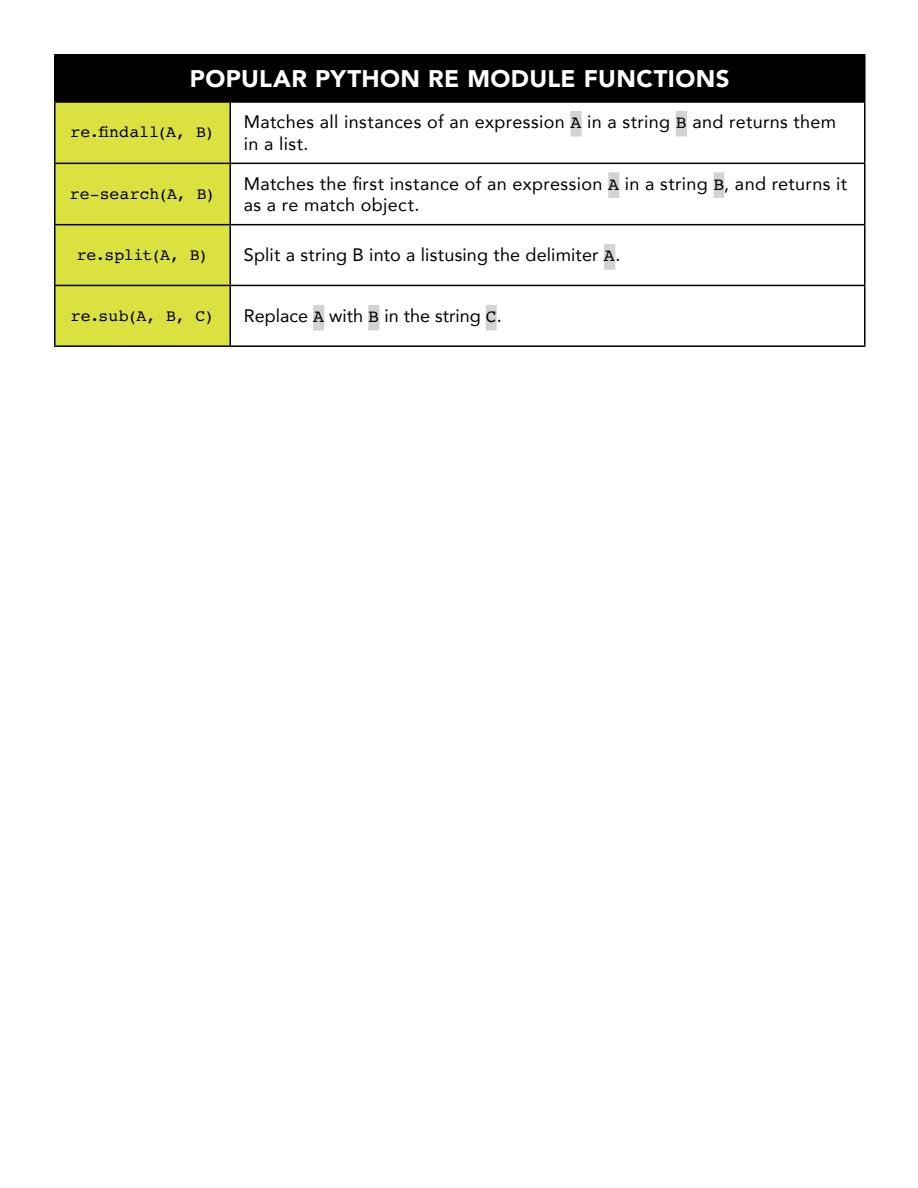
<style>
.page{position:relative;width:918px;height:1188px;background:#fff}
.page>*{position:absolute;margin:0;border:0;box-sizing:border-box;transform-origin:0 0}
.t1{font:900 24px "Avenir";letter-spacing:.02em;color:#fff}
.t2{font:18px/21.6px "Avenir";letter-spacing:.015em;color:#000}
.t3{font:16.5px "Courier";color:#000}
.s1{font-family:"Courier"}
</style>
<div class="page">
<div style="left:55px;top:55px;width:810px;height:47px;background:#000"></div>
<div style="left:56px;top:103px;width:174px;height:242px;background:#dbe13e"></div>
<hr style="left:54px;top:54px;width:176px;height:2px;background:#000">
<hr style="left:54px;top:56px;width:2px;height:45px;background:#000">
<hr style="left:230px;top:54px;width:636px;height:2px;background:#000">
<hr style="left:864px;top:56px;width:2px;height:45px;background:#000">
<hr style="left:54px;top:101px;width:176px;height:2px;background:#000">
<hr style="left:54px;top:103px;width:2px;height:60px;background:#000">
<hr style="left:230px;top:101px;width:636px;height:2px;background:#000">
<hr style="left:230px;top:103px;width:1px;height:60px;background:#000">
<hr style="left:864px;top:103px;width:2px;height:60px;background:#000">
<hr style="left:54px;top:163px;width:176px;height:1px;background:#000">
<hr style="left:54px;top:164px;width:2px;height:60px;background:#000">
<hr style="left:230px;top:163px;width:636px;height:1px;background:#000">
<hr style="left:230px;top:164px;width:1px;height:60px;background:#000">
<hr style="left:864px;top:164px;width:2px;height:60px;background:#000">
<hr style="left:54px;top:224px;width:176px;height:1px;background:#000">
<hr style="left:54px;top:225px;width:2px;height:60px;background:#000">
<hr style="left:230px;top:224px;width:636px;height:1px;background:#000">
<hr style="left:230px;top:225px;width:1px;height:60px;background:#000">
<hr style="left:864px;top:225px;width:2px;height:60px;background:#000">
<hr style="left:54px;top:285px;width:176px;height:1px;background:#000">
<hr style="left:54px;top:286px;width:2px;height:59px;background:#000">
<hr style="left:230px;top:285px;width:636px;height:1px;background:#000">
<hr style="left:230px;top:286px;width:1px;height:59px;background:#000">
<hr style="left:864px;top:286px;width:2px;height:59px;background:#000">
<hr style="left:54px;top:345px;width:176px;height:2px;background:#000">
<hr style="left:230px;top:345px;width:636px;height:2px;background:#000">
<div style="left:571px;top:111px;width:11px;height:25px;background:#d1d3d4"></div>
<div style="left:676px;top:111px;width:11px;height:25px;background:#d1d3d4"></div>
<div style="left:608px;top:172px;width:11px;height:26px;background:#d1d3d4"></div>
<div style="left:714px;top:172px;width:10px;height:26px;background:#d1d3d4"></div>
<div style="left:604px;top:244px;width:11px;height:26px;background:#d1d3d4"></div>
<div style="left:313px;top:305px;width:11px;height:25px;background:#d1d3d4"></div>
<div style="left:368px;top:305px;width:11px;height:25px;background:#d1d3d4"></div>
<div style="left:486px;top:305px;width:11px;height:25px;background:#d1d3d4"></div>
<h1 class="t1" style="left:190px;top:58px;width:541px">POPULAR PYTHON RE MODULE FUNCTIONS</h1>
<p class="t3" style="left:71px;top:119px;width:145px">re.findall(A, B)</p>
<p class="t2" style="left:244px;top:111px;width:594px">Matches all instances of an expression <span class="s1">A</span> in a string <span class="s1">B</span> and returns them in a list.</p>
<p class="t3" style="left:70px;top:181px;width:147px">re-search(A, B)</p>
<p class="t2" style="left:244px;top:172px;width:605px">Matches the first instance of an expression <span class="s1">A</span> in a string <span class="s1">B</span>, and returns it as a re match object.</p>
<p class="t3" style="left:77px;top:242px;width:133px">re.split(A, B)</p>
<p class="t2" style="left:244px;top:244px;width:378px">Split a string B into a listusing the delimiter <span class="s1">A</span>.</p>
<p class="t3" style="left:71px;top:303px;width:145px">re.sub(A, B, C)</p>
<p class="t2" style="left:244px;top:305px;width:259px">Replace <span class="s1">A</span> with <span class="s1">B</span> in the string <span class="s1">C</span>.</p>
</div>
